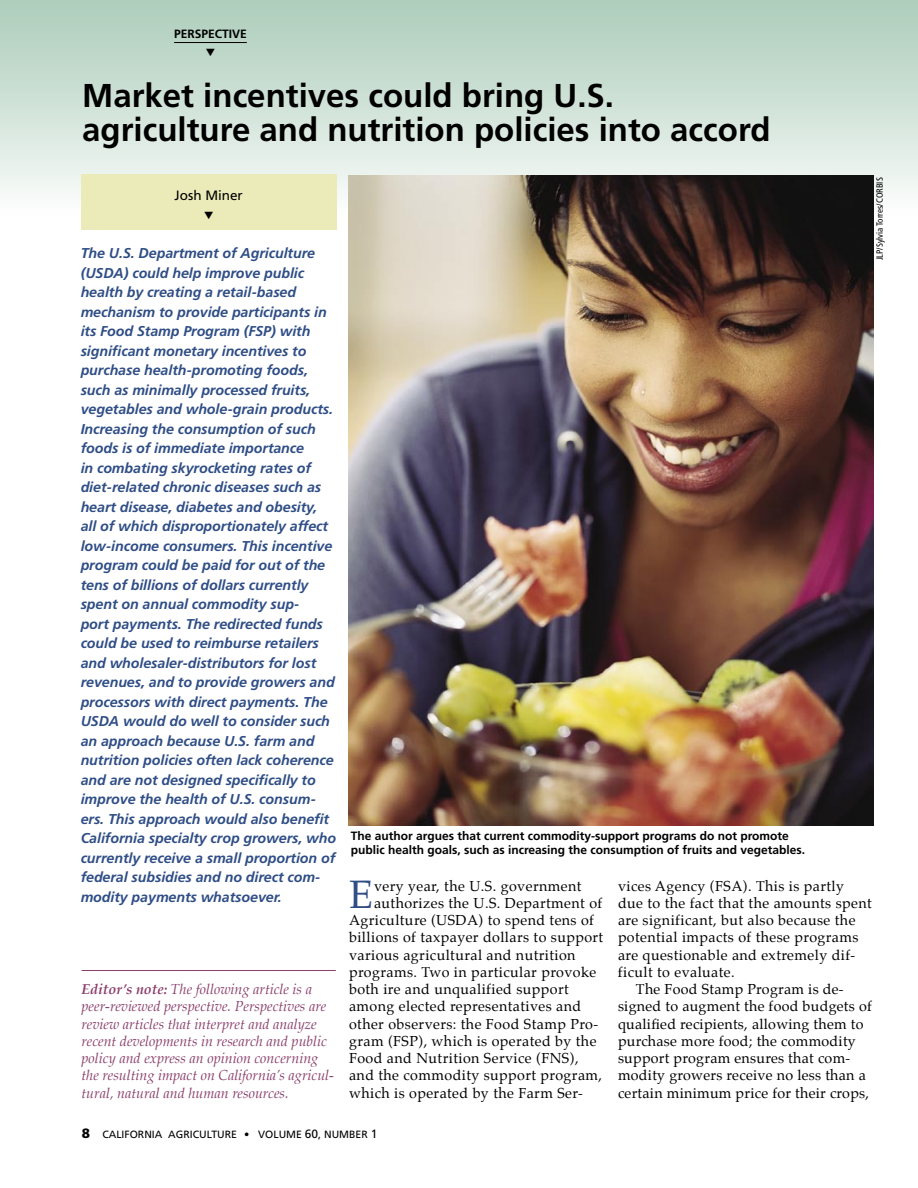
<style>
.page{position:relative;width:918px;height:1188px;background:#fff}
.page>*{position:absolute;margin:0;border:0;box-sizing:border-box;transform-origin:0 0}
.t1{font:39px "Palatino";color:#2f4e86}
.t2{font:700 33px/34.5px "Frutiger";color:#000}
.t3{font:italic 700 14.25px/19.5px "Frutiger";letter-spacing:-.005em;color:#2f4e86}
.t4{font:14.25px "Palatino";letter-spacing:.03em;color:#000}
.t5{font:italic 14.25px/17.2px "Palatino";color:#8b3f6c}
.t6{font:13.5px "Frutiger";color:#000}
.t7{font:700 12px/13.5px "Frutiger";color:#000}
.t8{font:10.5px "Frutiger";color:#000}
.t9{font:condensed 9px "Frutiger";color:#000}
.s1{font-weight:700}
.s2{font-weight:900;font-size:13.5px}
.s3{font-size:12px}
</style>
<div class="page">
<div style="left:0;top:0;width:918px;height:217px;background:linear-gradient(to bottom,#abccb9,#fbfcfb)"></div>
<img style="left:349px;top:176px;width:524px;height:650px">
<div style="left:81px;top:174px;width:255px;height:56px;background:#eaebb8"></div>
<hr style="left:174px;top:42px;width:73px;height:1px;background:#000">
<hr style="left:82px;top:970px;width:254px;height:1px;background:#8b3f6c">
<svg style="left:206px;top:48px;width:9px;height:8px"></svg>
<p class="t7" style="left:174px;top:27px;width:74px">PERSPECTIVE</p>
<h2 class="t2" style="left:82px;top:78px;width:690px">Market incentives could bring U.S. agriculture and nutrition policies into accord</h2>
<p class="t6" style="left:175px;top:187px;width:70px">Josh Miner</p>
<p class="t3" style="left:81px;top:243px;width:257px">The U.S. Department of Agriculture (USDA) could help improve public health by creating a retail-based mechanism to provide participants in its Food Stamp Program (FSP) with significant monetary incentives to purchase health-promoting foods, such as minimally processed fruits, vegetables and whole-grain products.<br>Increasing the consumption of such foods is of immediate importance<br>in combating skyrocketing rates of diet-related chronic diseases such as heart disease, diabetes and obesity, all of which disproportionately affect low-income consumers. This incentive program could be paid for out of the tens of billions of dollars currently spent on annual commodity sup-<br>port payments. The redirected funds could be used to reimburse retailers and wholesaler-distributors for lost revenues, and to provide growers and processors with direct payments. The USDA would do well to consider such an approach because U.S. farm and nutrition policies often lack coherence and are not designed specifically to improve the health of U.S. consum&shy;ers. This approach would also benefit California specialty crop growers, who currently receive a small proportion of federal subsidies and no direct com&shy;modity payments whatsoever.</p>
<p class="t5" style="left:82px;top:982px;width:254px"><span class="s1">Editor’s note:</span> The following article is a peer-reviewed perspective. Perspectives are review articles that interpret and analyze recent developments in research and public policy and express an opinion concerning the resulting impact on California’s agricul&shy;tural, natural and human resources.</p>
<p class="t9" style="left:874px;top:260px;width:84px;rotate:-90deg">JLP/Sylvia Torres/CORBIS</p>
<p class="t7" style="left:351px;top:829px;width:456px">The author argues that current commodity-support programs do not promote public health goals, such as increasing the consumption of fruits and vegetables.</p>
<h1 class="t1" style="left:349px;top:869px;width:25px">E</h1>
<p class="t4" style="left:374px;top:877px;width:209px">very year, the U.S. government</p>
<p class="t4" style="left:374px;top:894px;width:230px">authorizes the U.S. Department of</p>
<p class="t4" style="left:349px;top:911px;width:247px">Agriculture (USDA) to spend tens of</p>
<p class="t4" style="left:349px;top:928px;width:256px">billions of taxpayer dollars to support</p>
<p class="t4" style="left:349px;top:946px;width:228px">various agricultural and nutrition</p>
<p class="t4" style="left:349px;top:963px;width:249px">programs. Two in particular provoke</p>
<p class="t4" style="left:349px;top:980px;width:221px">both ire and unqualified support</p>
<p class="t4" style="left:349px;top:997px;width:234px">among elected representatives and</p>
<p class="t4" style="left:349px;top:1015px;width:251px">other observers: the Food Stamp Pro-</p>
<p class="t4" style="left:349px;top:1032px;width:249px">gram (FSP), which is operated by the</p>
<p class="t4" style="left:349px;top:1049px;width:231px">Food and Nutrition Service (FNS),</p>
<p class="t4" style="left:349px;top:1066px;width:255px">and the commodity support program,</p>
<p class="t4" style="left:349px;top:1084px;width:235px">which is operated by the Farm Ser-</p>
<p class="t4" style="left:618px;top:877px;width:228px">vices Agency (FSA). This is partly</p>
<p class="t4" style="left:618px;top:894px;width:255px">due to the fact that the amounts spent</p>
<p class="t4" style="left:618px;top:911px;width:239px">are significant, but also because the</p>
<p class="t4" style="left:618px;top:928px;width:242px">potential impacts of these programs</p>
<p class="t4" style="left:618px;top:946px;width:239px">are questionable and extremely dif-</p>
<p class="t4" style="left:618px;top:963px;width:118px">ficult to evaluate.</p>
<p class="t4" style="left:636px;top:980px;width:209px">The Food Stamp Program is de-</p>
<p class="t4" style="left:618px;top:997px;width:255px">signed to augment the food budgets of</p>
<p class="t4" style="left:618px;top:1015px;width:247px">qualified recipients, allowing them to</p>
<p class="t4" style="left:618px;top:1032px;width:239px">purchase more food; the commodity</p>
<p class="t4" style="left:618px;top:1049px;width:234px">support program ensures that com-</p>
<p class="t4" style="left:618px;top:1066px;width:249px">modity growers receive no less than a</p>
<p class="t4" style="left:618px;top:1084px;width:253px">certain minimum price for their crops,</p>
<p class="t8" style="left:82px;top:1128px;width:297px"><span class="s2">8</span> CALIFORNIA AGRICULTURE • VOLUME <span class="s3">60</span>, NUMBER <span class="s3">1</span></p>
</div>
